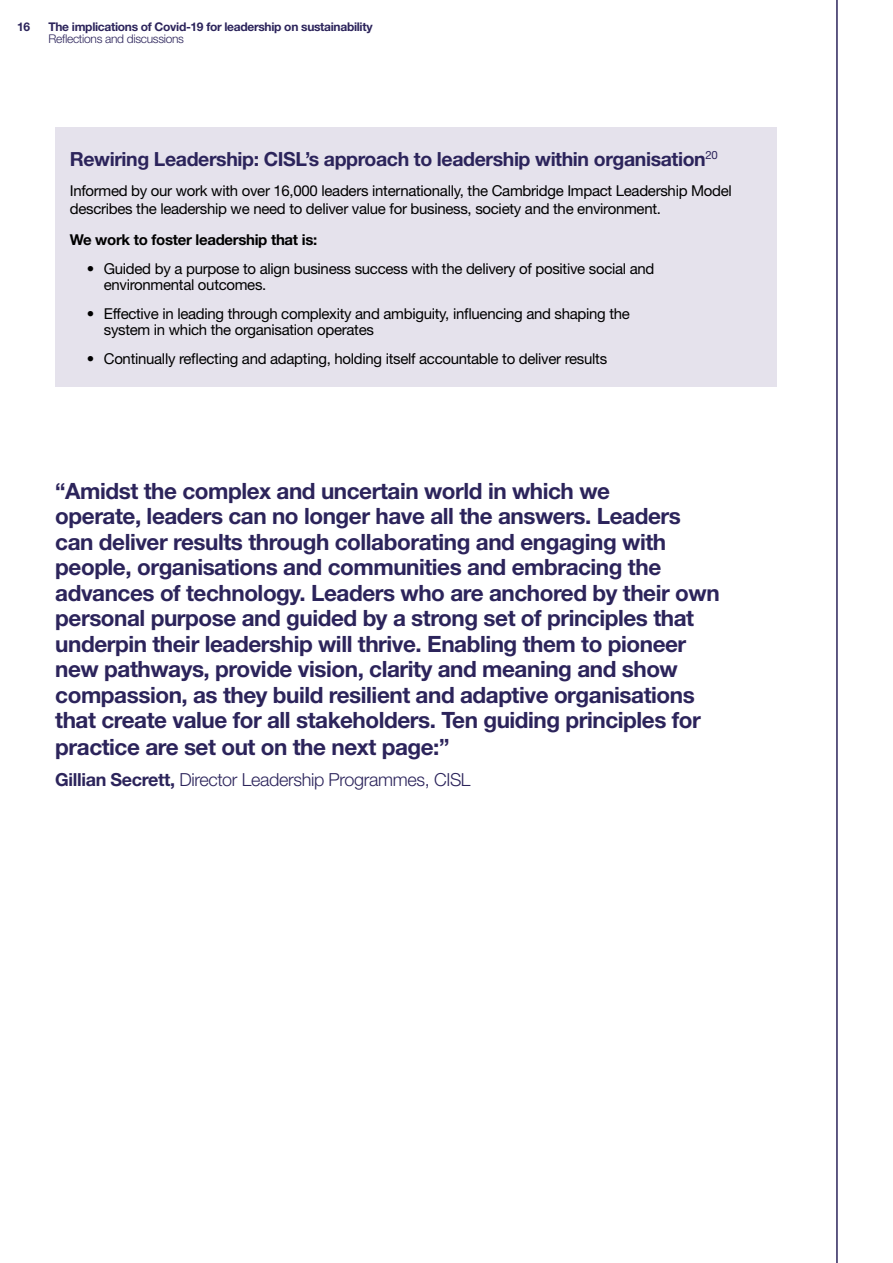
<style>
.page{position:relative;width:893px;height:1263px;background:#fff}
.page>*{position:absolute;margin:0;border:0;box-sizing:border-box;transform-origin:0 0}
.t1{font:700 22.5px/25.7px "Helvetica Neue";letter-spacing:-.02em;color:#2c245b}
.t2{font:700 19.5px "Helvetica Neue";letter-spacing:-.02em;color:#2c245b}
.t3{font:300 18px "Helvetica Neue";letter-spacing:-.02em;color:#2c245b}
.t4{font:15px/16.2px "Helvetica Neue";letter-spacing:-.02em;color:#000}
.t5{font:700 15px "Helvetica Neue";letter-spacing:-.02em;color:#000}
.t6{font:700 12px "Helvetica Neue";letter-spacing:-.025em;color:#2c245b}
.t7{font:300 12px "Helvetica Neue";letter-spacing:-.025em;color:#2c245b}
.s1{font-weight:700}
</style>
<div class="page">
<div style="left:55px;top:128px;width:722px;height:259px;background:#e5e2ec"></div>
<hr style="left:836px;top:0;width:2px;height:1263px;background:#2c245b">
<p class="t6" style="left:17px;top:19px;width:15px">16</p>
<p class="t6" style="left:48px;top:19px;width:326px">The implications of Covid-19 for leadership on sustainability</p>
<p class="t7" style="left:48px;top:31px;width:137px">Reflections and discussions</p>
<p class="t2" style="left:70px;top:147px;width:649px">Rewiring Leadership: CISL’s approach to leadership within organisation<sup>20</sup></p>
<p class="t4" style="left:70px;top:182px;width:664px;line-height:18px">Informed by our work with over 16,000 leaders internationally, the Cambridge Impact Leadership Model describes the leadership we need to deliver value for business, society and the environment.</p>
<p class="t5" style="left:70px;top:231px;width:249px">We work to foster leadership that is:</p>
<p class="t4" style="left:104px;top:260px;width:552px;text-indent:-17px">• Guided by a purpose to align business success with the delivery of positive social and environmental outcomes.</p>
<p class="t4" style="left:104px;top:306px;width:528px;text-indent:-17px">• Effective in leading through complexity and ambiguity, influencing and shaping the system in which the organisation operates</p>
<p class="t4" style="left:87px;top:351px;width:522px">• Continually reflecting and adapting, holding itself accountable to deliver results</p>
<p class="t1" style="left:55px;top:478px;width:666px">“Amidst the complex and uncertain world in which we<br>operate, leaders can no longer have all the answers. Leaders can deliver results through collaborating and engaging with people, organisations and communities and embracing the advances of technology. Leaders who are anchored by their own personal purpose and guided by a strong set of principles that underpin their leadership will thrive. Enabling them to pioneer new pathways, provide vision, clarity and meaning and show compassion, as they build resilient and adaptive organisations that create value for all stakeholders. Ten guiding principles for practice are set out on the next page:”</p>
<p class="t3" style="left:55px;top:768px;width:417px"><span class="s1">Gillian Secrett,</span> Director Leadership Programmes, CISL</p>
</div>
